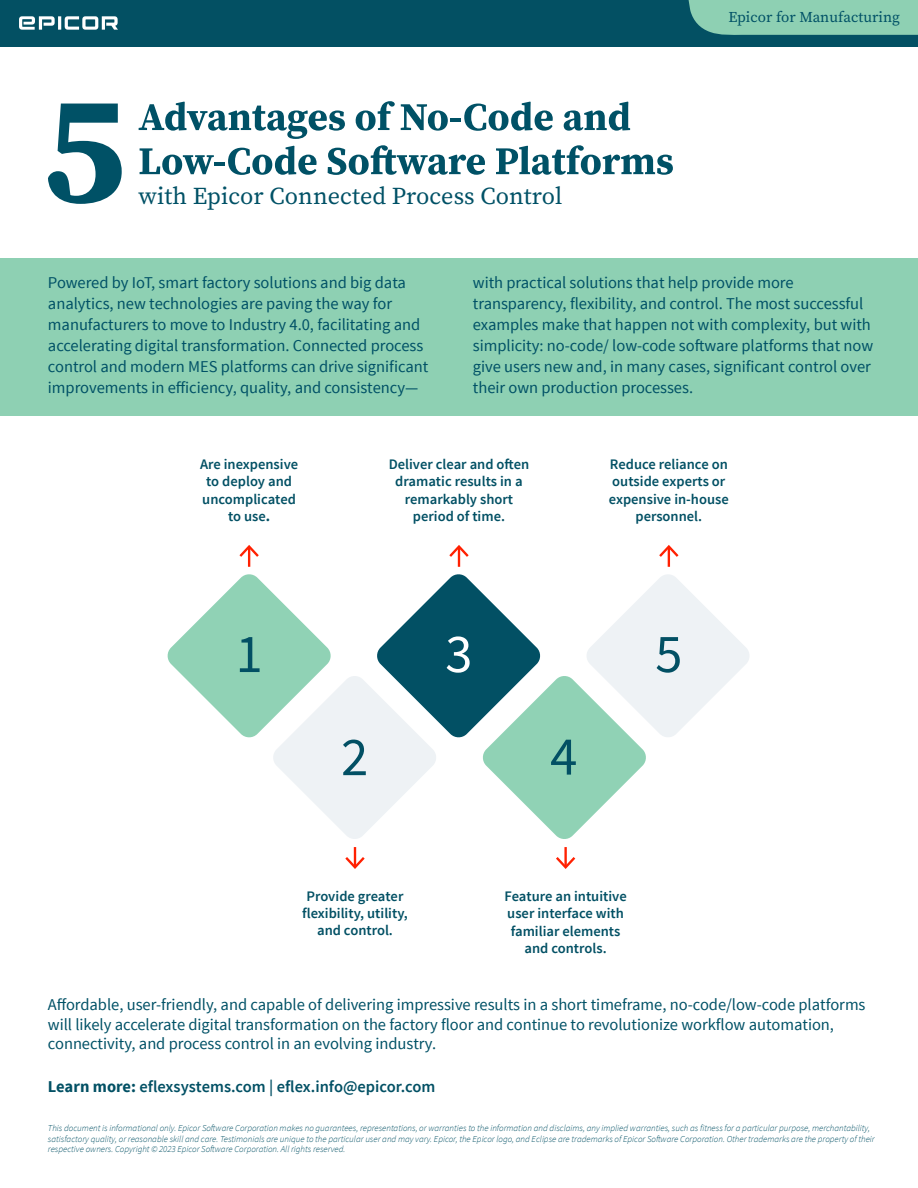
<style>
.page{position:relative;width:918px;height:1188px;background:#fff}
.page>*{position:absolute;margin:0;border:0;box-sizing:border-box;transform-origin:0 0}
.t1{font:54.75px "Source Sans Pro";color:#025064}
.t2{font:54.75px "Source Sans Pro";color:#fff}
.t3{font:24.15px "Source Serif Pro";letter-spacing:.005em;color:#005166}
.t4{font:16.5px/21px "Source Sans Pro";color:#005166}
.t5{font:600 16.5px "Source Sans Pro";color:#025064}
.t6{font:15px "Source Serif Pro";letter-spacing:.005em;color:#005166}
.t7{font:600 14.55px/17.4px "Source Sans Pro";color:#025064;text-align:center}
.t8{font:italic 300 9px/10.8px "Source Sans Pro";color:#025064}
.s1{font-weight:700}
</style>
<div class="page">
<div style="left:0;top:258px;width:918px;height:157px;background:#8ed0b3"></div>
<svg style="left:167px;top:574px;width:582px;height:265px"></svg>
<hr style="left:248px;top:547px;width:2px;height:20px;background:#ff2102">
<svg style="left:239px;top:545px;width:20px;height:12px"></svg>
<hr style="left:458px;top:547px;width:2px;height:20px;background:#ff2102">
<svg style="left:449px;top:545px;width:20px;height:12px"></svg>
<hr style="left:668px;top:547px;width:2px;height:20px;background:#ff2102">
<svg style="left:659px;top:545px;width:20px;height:12px"></svg>
<svg style="left:345px;top:847px;width:20px;height:22px"></svg>
<hr style="left:564px;top:847px;width:3px;height:19px;background:#ff2102">
<svg style="left:556px;top:857px;width:19px;height:12px"></svg>
<div style="left:0;top:0;width:918px;height:47px;background:#035063"></div>
<img style="left:19px;top:16px;width:99px;height:14px">
<svg style="left:139px;top:102px;width:206px;height:37px"></svg>
<svg style="left:356px;top:101px;width:39px;height:30px"></svg>
<svg style="left:401px;top:104px;width:47px;height:27px"></svg>
<hr style="left:451px;top:118px;width:10px;height:4px;background:#005166">
<svg style="left:464px;top:102px;width:89px;height:29px"></svg>
<svg style="left:564px;top:102px;width:66px;height:29px"></svg>
<svg style="left:140px;top:148px;width:74px;height:27px"></svg>
<hr style="left:215px;top:162px;width:10px;height:4px;background:#005166">
<svg style="left:228px;top:146px;width:89px;height:29px"></svg>
<svg style="left:328px;top:145px;width:157px;height:30px"></svg>
<svg style="left:496px;top:145px;width:177px;height:30px"></svg>
<svg style="left:48px;top:104px;width:74px;height:100px"></svg>
<div style="left:688px;top:0;width:230px;height:35px;background:#8ed0b3"></div>
<h2 class="t3" style="left:139px;top:180px;width:425px">with Epicor Connected Process Control</h2>
<p class="t6" style="left:728px;top:7px;width:173px">Epicor for Manufacturing</p>
<p class="t4" style="left:48px;top:273px;width:382px">Powered by IoT, smart factory solutions and big data analytics, new technologies are paving the way for manufacturers to move to Industry 4.0, facilitating and accelerating digital transformation. Connected process control and modern MES platforms can drive significant improvements in efficiency, quality, and consistency—</p>
<p class="t4" style="left:473px;top:273px;width:402px">with practical solutions that help provide more transparency, flexibility, and control. The most successful examples make that happen not with complexity, but with simplicity: no-code/ low-code software platforms that now give users new and, in many cases, significant control over their own production processes.</p>
<p class="t7" style="left:200px;top:456px;width:100px">Are inexpensive to deploy and uncomplicated to use<span class="s1">.</span></p>
<h1 class="t1" style="left:236px;top:620px;width:29px">1</h1>
<p class="t7" style="left:389px;top:456px;width:142px">Deliver clear and often dramatic results in a remarkably short period of time.</p>
<p class="t7" style="left:609px;top:456px;width:121px">Reduce reliance on outside experts or expensive in-house personnel.</p>
<h1 class="t1" style="left:341px;top:723px;width:29px">2</h1>
<h1 class="t2" style="left:445px;top:620px;width:29px">3</h1>
<h1 class="t1" style="left:655px;top:620px;width:29px">5</h1>
<h1 class="t1" style="left:550px;top:722px;width:29px">4</h1>
<p class="t7" style="left:302px;top:887px;width:107px">Provide greater flexibility, utility, and control.</p>
<p class="t7" style="left:505px;top:888px;width:124px">Feature an intuitive user interface with familiar elements and controls.</p>
<p class="t4" style="left:48px;top:995px;width:819px;line-height:19.5px">Affordable, user-friendly, and capable of delivering impressive results in a short timeframe, no-code/low-code platforms will likely accelerate digital transformation on the factory floor and continue to revolutionize workflow automation, connectivity, and process control in an evolving industry.</p>
<p class="t5" style="left:48px;top:1077px;width:389px"><span class="s1">Learn more:</span> eflexsystems.com | eflex.info@epicor.com</p>
<p class="t8" style="left:48px;top:1122px;width:828px">This document is informational only. Epicor Software Corporation makes no guarantees, representations, or warranties to the information and disclaims, any implied warranties, such as fitness for a particular purpose, merchantability, satisfactory quality, or reasonable skill and care. Testimonials are unique to the particular user and may vary. Epicor, the Epicor logo, and Eclipse are trademarks of Epicor Software Corporation. Other trademarks are the property of their respective owners. Copyright © 2023 Epicor Software Corporation. All rights reserved.</p>
</div>
